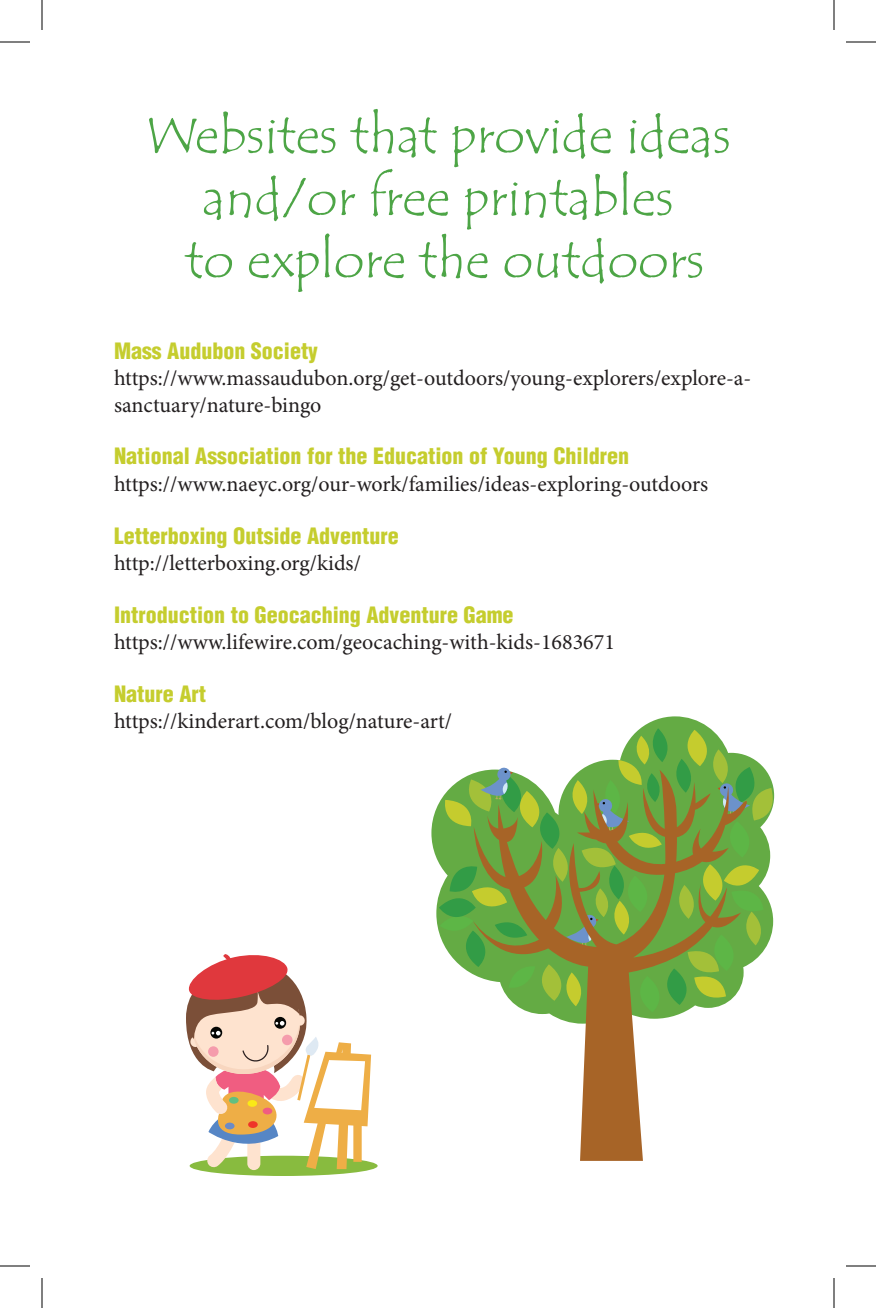
<style>
.page{position:relative;width:876px;height:1308px;background:#fff}
.page>*{position:absolute;margin:0;border:0;box-sizing:border-box;transform-origin:0 0}
.t1{font:52px/62.4px "Tempus Sans ITC";color:#4da546;text-align:center}
.t2{font:22px/26.4px "Minion Pro";letter-spacing:-.005em;color:#231f20}
.t3{font:900 condensed 22px "Helvetica";color:#c5cd2e}
</style>
<div class="page">
<svg style="left:431px;top:716px;width:279px;height:216px"></svg>
<svg style="left:439px;top:728px;width:336px;height:246px"></svg>
<svg style="left:472px;top:770px;width:281px;height:391px"></svg>
<div style="left:190px;top:1156px;width:188px;height:20px;background:#88bb3f;border-radius:50%"></div>
<svg style="left:186px;top:954px;width:185px;height:215px"></svg>
<div style="left:208px;top:1046px;width:11px;height:11px;background:#f59cac;border-radius:50%"></div>
<div style="left:282px;top:1035px;width:11px;height:10px;background:#f59cac;border-radius:50%"></div>
<hr style="left:0;top:42px;width:30px;height:1px;background:#000">
<hr style="left:846px;top:42px;width:30px;height:1px;background:#000">
<hr style="left:0;top:1266px;width:30px;height:1px;background:#000">
<hr style="left:846px;top:1266px;width:30px;height:1px;background:#000">
<hr style="left:42px;top:0;width:1px;height:30px;background:#000">
<hr style="left:42px;top:1278px;width:1px;height:30px;background:#000">
<hr style="left:834px;top:0;width:1px;height:30px;background:#000">
<hr style="left:834px;top:1278px;width:1px;height:30px;background:#000">
<h1 class="t1" style="left:145px;top:105px;width:587px">Websites that provide ideas and/or free printables<br>to explore the outdoors</h1>
<p class="t3" style="left:114px;top:337px;width:206px">Mass Audubon Society</p>
<p class="t2" style="left:114px;top:365px;width:639px">https://www.massaudubon.org/get-outdoors/young-explorers/explore-a&shy;sanctuary/nature-bingo</p>
<p class="t3" style="left:114px;top:443px;width:517px">National Association for the Education of Young Children</p>
<p class="t2" style="left:114px;top:471px;width:596px">https://www.naeyc.org/our-work/families/ideas-exploring-outdoors</p>
<p class="t3" style="left:114px;top:522px;width:286px">Letterboxing Outside Adventure</p>
<p class="t2" style="left:114px;top:550px;width:248px">http://letterboxing.org/kids/</p>
<p class="t3" style="left:114px;top:601px;width:401px">Introduction to Geocaching Adventure Game</p>
<p class="t2" style="left:114px;top:629px;width:502px">https://www.lifewire.com/geocaching-with-kids-1683671</p>
<p class="t3" style="left:114px;top:680px;width:94px">Nature Art</p>
<p class="t2" style="left:114px;top:708px;width:340px">https://kinderart.com/blog/nature-art/</p>
</div>
